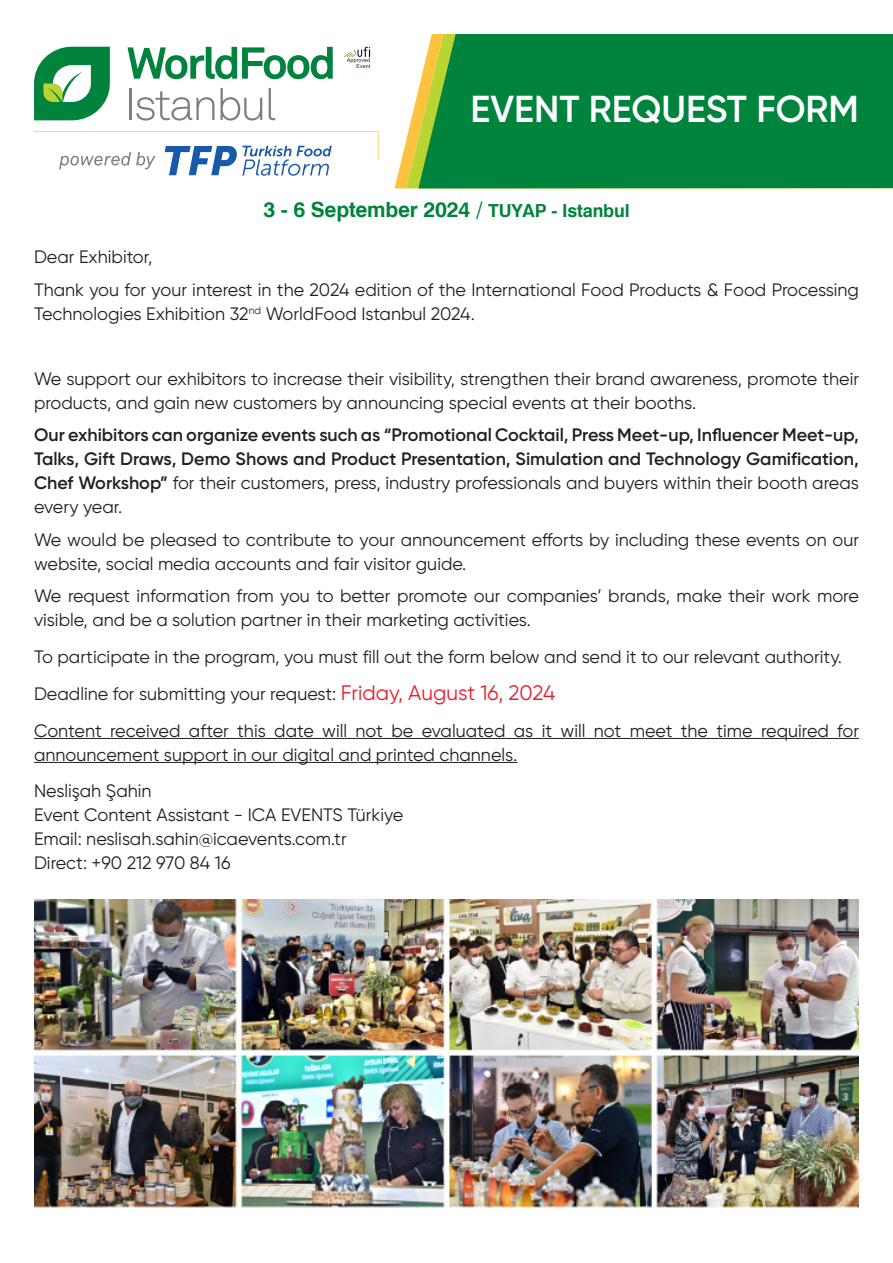
<style>
.page{position:relative;width:893px;height:1263px;background:#fff}
.page>*{position:absolute;margin:0;border:0;box-sizing:border-box;transform-origin:0 0}
.t1{font:600 37.5px "Gilroy";color:#fff}
.t2{font:700 21px "Swiss 721 BT";letter-spacing:-.01em;color:#00843d}
.t3{font:18px/24px "Gilroy";color:#231f20}
.t4{font:600 18px/24px "Gilroy";color:#231f20;text-align:justify}
.s1{font-size:18px}
.s2{font-weight:400}
.s3{font-size:21px;color:#ee1b2d}
</style>
<div class="page">
<svg style="left:395px;top:141px;width:11px;height:47px"></svg>
<svg style="left:406px;top:92px;width:12px;height:96px"></svg>
<div style="left:418px;top:34px;width:475px;height:154px;background:#00843d"></div>
<hr style="left:34px;top:738px;width:825px;height:1px;background:#231f20">
<hr style="left:34px;top:762px;width:483px;height:1px;background:#231f20">
<img style="left:34px;top:899px;width:825px;height:309px">
<hr style="left:129px;top:88px;width:2px;height:32px;background:#7c7f81">
<svg style="left:136px;top:91px;width:78px;height:30px"></svg>
<svg style="left:221px;top:88px;width:41px;height:33px"></svg>
<svg style="left:269px;top:88px;width:6px;height:32px"></svg>
<svg style="left:127px;top:47px;width:206px;height:32px"></svg>
<svg style="left:34px;top:47px;width:76px;height:73px"></svg>
<svg style="left:344px;top:47px;width:26px;height:21px"></svg>
<svg style="left:34px;top:131px;width:344px;height:45px"></svg>
<p class="t1" style="left:470px;top:86px;width:390px">EVENT REQUEST FORM</p>
<p class="t2" style="left:263px;top:197px;width:368px">3 - 6 September 2024 / <span class="s1">TUYAP - Istanbul</span></p>
<p class="t3" style="left:34px;top:245px;width:120px">Dear Exhibitor,</p>
<p class="t3" style="left:34px;top:277px;width:826px">Thank you for your interest in the 2024 edition of the International Food Products &amp; Food Processing<br>Technologies Exhibition 32<sup>nd</sup> WorldFood Istanbul 2024.</p>
<p class="t3" style="left:34px;top:366px;width:826px">We support our exhibitors to increase their visibility, strengthen their brand awareness, promote their products, and gain new customers by announcing special events at their booths.</p>
<p class="t4" style="left:34px;top:423px;width:826px">Our exhibitors can organize events such as “Promotional Cocktail, Press Meet-up, Influencer Meet-up, Talks, Gift Draws, Demo Shows and Product Presentation, Simulation and Technology Gamification, Chef Workshop” <span class="s2">for their customers, press, industry professionals and buyers within their booth areas every year.</span></p>
<p class="t3" style="left:34px;top:527px;width:826px">We would be pleased to contribute to your announcement efforts by including these events on our website, social media accounts and fair visitor guide.</p>
<p class="t3" style="left:34px;top:584px;width:826px">We request information from you to better promote our companies’ brands, make their work more visible, and be a solution partner in their marketing activities.</p>
<p class="t3" style="left:34px;top:645px;width:809px">To participate in the program, you must fill out the form below and send it to our relevant authority.</p>
<p class="t3" style="left:34px;top:681px;width:523px">Deadline for submitting your request: <span class="s3">Friday, August 16, 2024</span></p>
<p class="t3" style="left:34px;top:718px;width:826px">Content received after this date will not be evaluated as it will not meet the time required for announcement support in our digital and printed channels.</p>
<p class="t3" style="left:34px;top:779px;width:371px">Neslişah Şahin<br>Event Content Assistant - ICA EVENTS Türkiye<br>Email: neslisah.sahin@icaevents.com.tr<br>Direct: +90 212 970 84 16</p>
</div>
